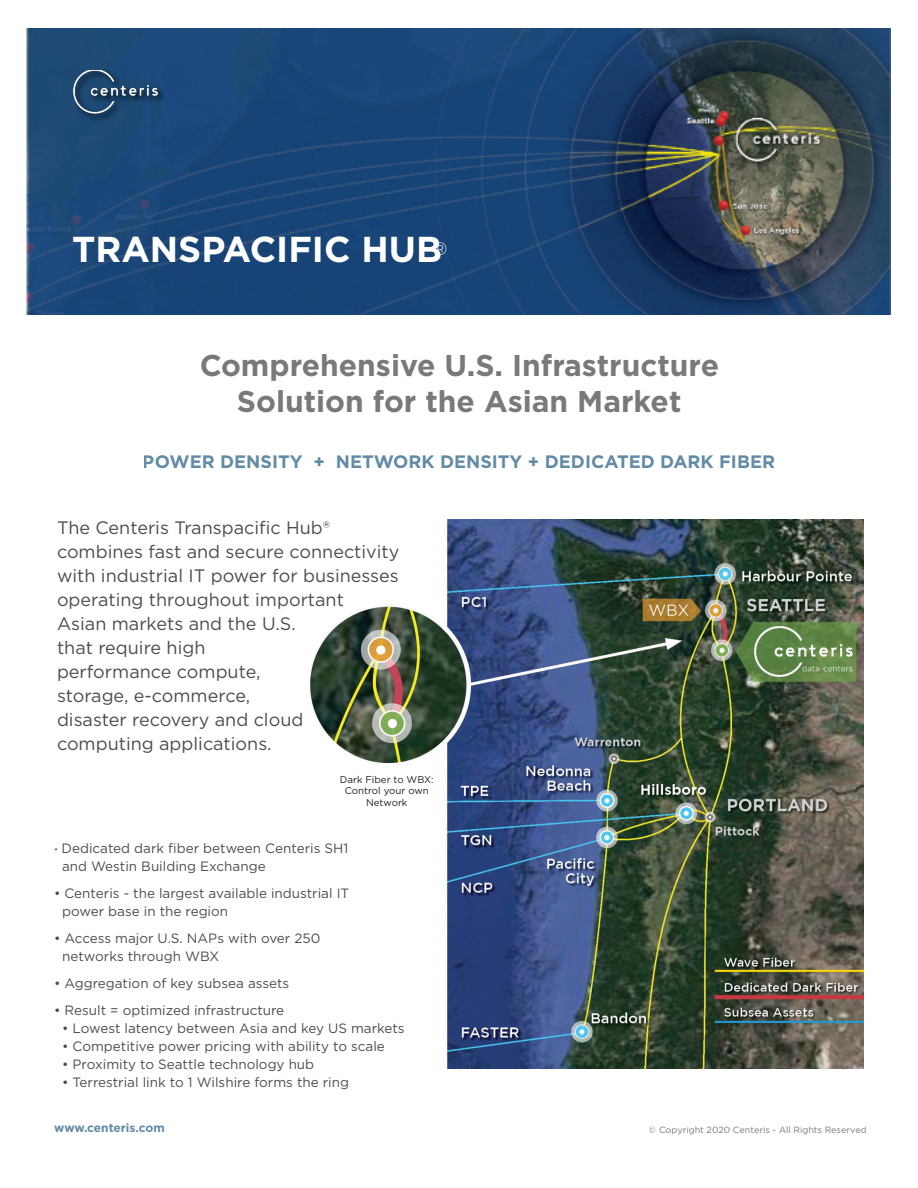
<style>
.page{position:relative;width:918px;height:1188px;background:#fff}
.page>*{position:absolute;margin:0;border:0;box-sizing:border-box;transform-origin:0 0}
.t1{font:700 36px "Gotham";color:#fff}
.t2{font:700 30px/36px "Gotham";color:#57585a;text-align:center}
.t3{font:18px/24px "Gotham";color:#231f20}
.t4{font:700 18px "Gotham";color:#3b6e8f}
.t5{font:18px "Montserrat";color:#fff}
.t6{font:13.5px/18px "Gotham";color:#231f20}
.t7{font:700 12px "Gotham";color:#3b6e8f}
.t8{font:9.75px/11.7px "Gotham";color:#231f20;text-align:center}
.t9{font:9px "Gotham";color:#57585a}
.s1{font-family:"Montserrat"}
</style>
<div class="page">
<img style="left:310px;top:519px;width:554px;height:549px">
<img style="left:27px;top:29px;width:864px;height:285px">
<img style="left:69px;top:70px;width:100px;height:54px">
<p class="t1" style="left:72px;top:225px;width:371px">TRANSPACIFIC HUB</p>
<h3 class="t5" style="left:432px;top:237px;width:16px">®</h3>
<h2 class="t2" style="left:199px;top:348px;width:521px">Comprehensive U.S. Infrastructure<br>Solution for the Asian Market</h2>
<h3 class="t4" style="left:143px;top:449px;width:634px">POWER DENSITY + NETWORK DENSITY + DEDICATED DARK FIBER</h3>
<p class="t3" style="left:57px;top:515px;width:344px">The Centeris Transpacific Hub® combines fast and secure connectivity with industrial IT power for businesses operating throughout important<br>Asian markets and the U.S.<br>that require high<br>performance compute,<br>storage, e-commerce,<br>disaster recovery and cloud computing applications.</p>
<p class="t8" style="left:340px;top:773px;width:95px">Dark Fiber to WBX:</p>
<p class="t8" style="left:345px;top:785px;width:85px">Control your own<br>Network</p>
<p class="t6" style="left:62px;top:839px;width:288px;text-indent:-8px"><span class="s1">•</span> Dedicated dark fiber between Centeris SH1 and Westin Building Exchange</p>
<p class="t6" style="left:62px;top:884px;width:289px;text-indent:-8px">• Centeris - the largest available industrial IT power base in the region</p>
<p class="t6" style="left:62px;top:929px;width:260px;text-indent:-8px">• Access major U.S. NAPs with over 250 networks through WBX</p>
<p class="t6" style="left:54px;top:974px;width:237px">• Aggregation of key subsea assets</p>
<p class="t6" style="left:54px;top:1001px;width:232px">• Result = optimized infrastructure</p>
<p class="t6" style="left:62px;top:1019px;width:344px">• Lowest latency between Asia and key US markets</p>
<p class="t6" style="left:62px;top:1037px;width:324px">• Competitive power pricing with ability to scale</p>
<p class="t6" style="left:62px;top:1055px;width:254px">• Proximity to Seattle technology hub</p>
<p class="t6" style="left:62px;top:1073px;width:289px">• Terrestrial link to 1 Wilshire forms the ring</p>
<p class="t7" style="left:54px;top:1120px;width:112px">www.centeris.com</p>
<p class="t9" style="left:649px;top:1124px;width:219px">© Copyright 2020 Centeris - All Rights Reserved</p>
</div>
